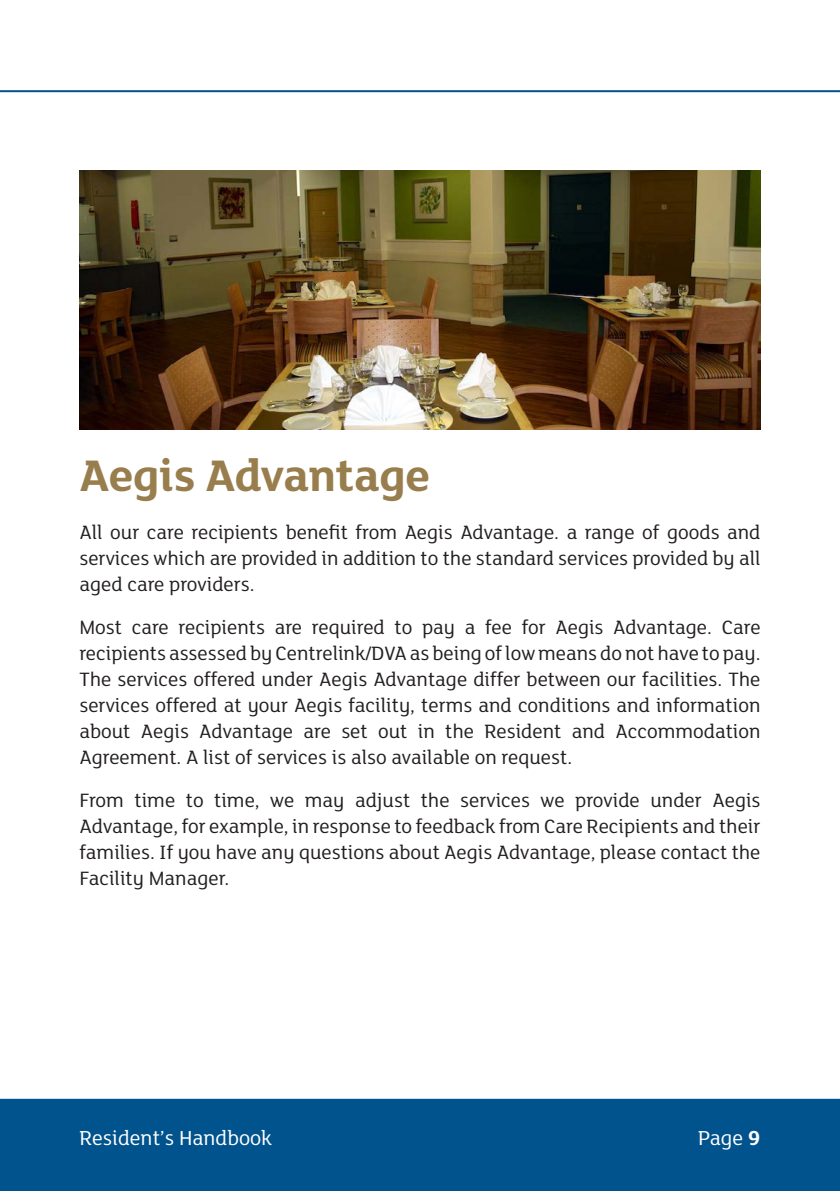
<style>
.page{position:relative;width:840px;height:1191px;background:#fff}
.page>*{position:absolute;margin:0;border:0;box-sizing:border-box;transform-origin:0 0}
.Heads{font:700 48px "FS Lola";letter-spacing:-.01em;color:#997e4d}
.t1{font:22px "FS Lola";color:#fff}
.Body{font:21px/26px "FS Lola";color:#231f20;text-align:justify}
.s1{font-weight:700}
</style>
<div class="page">
<div style="left:0;top:1099px;width:839px;height:92px;background:#00538d"></div>
<hr style="left:0;top:90px;width:839px;height:2px;background:#00538d">
<hr style="left:0;top:1098px;width:839px;height:2px;background:#00538d">
<img style="left:79px;top:170px;width:681px;height:260px">
<p class="Heads" style="left:79px;top:442px;width:352px">Aegis Advantage</p>
<p class="Body" style="left:79px;top:518px;width:682px">All our care recipients benefit from Aegis Advantage. a range of goods and services which are provided in addition to the standard services provided by all aged care providers.</p>
<p class="Body" style="left:79px;top:613px;width:682px">Most care recipients are required to pay a fee for Aegis Advantage. Care recipients assessed by Centrelink/DVA as being of low means do not have to pay.<br>The services offered under Aegis Advantage differ between our facilities. The services offered at your Aegis facility, terms and conditions and information about Aegis Advantage are set out in the Resident and Accommodation Agreement. A list of services is also available on request.</p>
<p class="Body" style="left:79px;top:786px;width:682px">From time to time, we may adjust the services we provide under Aegis Advantage, for example, in response to feedback from Care Recipients and their families. If you have any questions about Aegis Advantage, please contact the Facility Manager.</p>
<p class="t1" style="left:79px;top:1123px;width:194px">Resident’s Handbook</p>
<p class="t1" style="left:697px;top:1123px;width:64px">Page <span class="s1">9</span></p>
</div>
